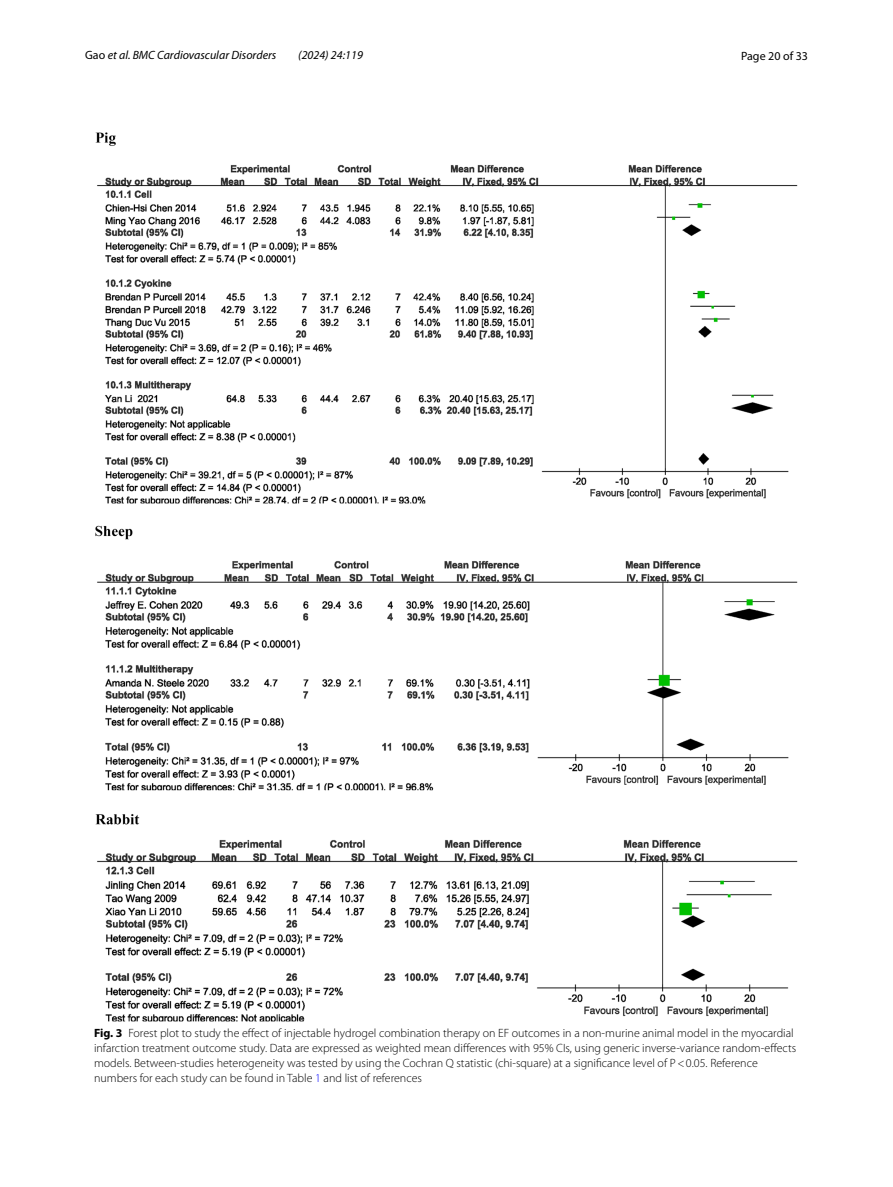
<style>
.page{position:relative;width:893px;height:1187px;background:#fff}
.page>*{position:absolute;margin:0;border:0;box-sizing:border-box;transform-origin:0 0}
.t1{font:300 12px/15px "Myriad Pro";color:#000}
.t2{font:italic 12px "Myriad Pro";color:#000}
.t3{font:12px "Myriad Pro";color:#000}
.s1{font-style:normal}
.s2{font-weight:700}
.s3{color:#00f}
</style>
<div class="page">
<img style="left:96px;top:133px;width:701px;height:888px">
<p class="t2" style="left:85px;top:48px;width:193px"><span class="s1">Gao</span> et al. BMC Cardiovascular Disorders</p>
<p class="t2" style="left:298px;top:48px;width:66px">(2024) 24:119</p>
<p class="t3" style="left:741px;top:48px;width:68px">Page 20 of 33</p>
<p class="t1" style="left:94px;top:1025px;width:704px"><span class="s2">Fig. 3</span> Forest plot to study the effect of injectable hydrogel combination therapy on EF outcomes in a non-murine animal model in the myocardial infarction treatment outcome study. Data are expressed as weighted mean differences with 95% CIs, using generic inverse-variance random-effects models. Between-studies heterogeneity was tested by using the Cochran Q statistic (chi-square) at a significance level of P&lt;0.05. Reference numbers for each study can be found in Table <span class="s3">1</span> and list of references</p>
</div>
